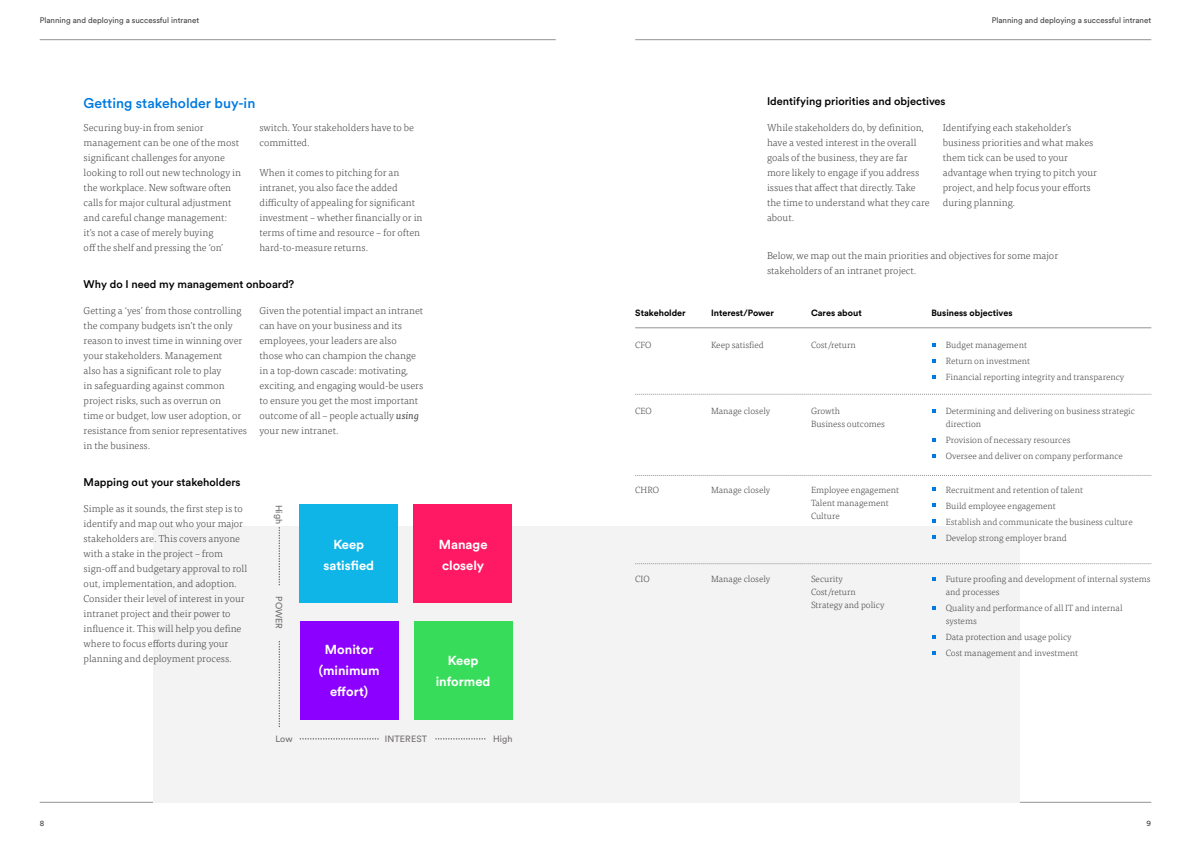
<style>
.page{position:relative;width:1191px;height:842px;background:#fff}
.page>*{position:absolute;margin:0;border:0;box-sizing:border-box;transform-origin:0 0}
.t1{font:500 14px "Circular Std";color:#007ae0}
.t2{font:700 12.9px/20.7px "Circular Std";color:#fff;text-align:center}
.t3{font:500 11px "Circular Std";color:#000}
.t4{font:300 10px/15px "Tisa OT";color:#444}
.t5{font:9.1px "Circular Std";letter-spacing:.005em;color:#726f6f}
.t6{font:300 9px/13px "Tisa OT";color:#444}
.t7{font:700 9px "Circular Std";color:#000}
.t8{font:8px "Circular Std";color:#444}
.s1{font-weight:400;font-style:italic}
</style>
<div class="page">
<hr style="left:40px;top:40px;width:516px;height:1px;background:#959292">
<hr style="left:40px;top:802px;width:516px;height:1px;background:#959292">
<hr style="left:635px;top:40px;width:516px;height:1px;background:#959292">
<hr style="left:635px;top:802px;width:516px;height:1px;background:#959292">
<div style="left:153px;top:526px;width:866px;height:276px;background:#f4f3f3"></div>
<div style="left:299px;top:504px;width:99px;height:99px;background:#10b5e8"></div>
<div style="left:300px;top:621px;width:98px;height:99px;background:#8c00ff"></div>
<div style="left:413px;top:504px;width:99px;height:99px;background:#ff1964"></div>
<div style="left:414px;top:621px;width:98px;height:99px;background:#37dd5a"></div>
<svg style="left:300px;top:739px;width:79px;height:1px"></svg>
<svg style="left:435px;top:739px;width:50px;height:1px"></svg>
<svg style="left:279px;top:527px;width:1px;height:58px"></svg>
<svg style="left:279px;top:641px;width:1px;height:86px"></svg>
<svg style="left:635px;top:394px;width:516px;height:1px"></svg>
<hr style="left:635px;top:328px;width:516px;height:1px;background:#959292">
<svg style="left:932px;top:343px;width:4px;height:4px"></svg>
<svg style="left:932px;top:359px;width:4px;height:4px"></svg>
<svg style="left:932px;top:375px;width:4px;height:4px"></svg>
<svg style="left:635px;top:475px;width:516px;height:1px"></svg>
<svg style="left:932px;top:409px;width:4px;height:4px"></svg>
<svg style="left:932px;top:438px;width:4px;height:4px"></svg>
<svg style="left:932px;top:454px;width:4px;height:4px"></svg>
<svg style="left:635px;top:563px;width:516px;height:1px"></svg>
<svg style="left:932px;top:487px;width:4px;height:4px"></svg>
<svg style="left:932px;top:503px;width:4px;height:4px"></svg>
<svg style="left:932px;top:519px;width:4px;height:4px"></svg>
<svg style="left:932px;top:535px;width:4px;height:4px"></svg>
<svg style="left:932px;top:577px;width:4px;height:3px"></svg>
<svg style="left:932px;top:606px;width:4px;height:4px"></svg>
<svg style="left:932px;top:635px;width:4px;height:4px"></svg>
<svg style="left:932px;top:651px;width:4px;height:4px"></svg>
<p class="t8" style="left:40px;top:16px;width:161px">Planning and deploying a successful intranet</p>
<p class="t8" style="left:991px;top:16px;width:161px">Planning and deploying a successful intranet</p>
<h1 class="t1" style="left:84px;top:94px;width:173px">Getting stakeholder buy-in</h1>
<p class="t4" style="left:84px;top:120px;width:159px">Securing buy-in from senior management can be one of the most significant challenges for anyone looking to roll out new technology in the workplace. New software often calls for major cultural adjustment and careful change management: it’s not a case of merely buying<br>off the shelf and pressing the ‘on’</p>
<p class="t4" style="left:259px;top:120px;width:156px">switch. Your stakeholders have to be committed.</p>
<p class="t4" style="left:259px;top:165px;width:164px">When it comes to pitching for an intranet, you also face the added difficulty of appealing for significant investment – whether financially or in terms of time and resource – for often hard-to-measure returns.</p>
<p class="t3" style="left:84px;top:277px;width:212px">Why do I need my management onboard?</p>
<p class="t4" style="left:84px;top:303px;width:165px">Getting a ‘yes’ from those controlling the company budgets isn’t the only reason to invest time in winning over your stakeholders. Management<br>also has a significant role to play<br>in safeguarding against common project risks, such as overrun on<br>time or budget, low user adoption, or resistance from senior representatives in the business.</p>
<p class="t4" style="left:259px;top:303px;width:165px">Given the potential impact an intranet can have on your business and its employees, your leaders are also<br>those who can champion the change in a top-down cascade: motivating, exciting, and engaging would-be users to ensure you get the most important outcome of all – people actually <span class="s1">using </span>your new intranet.</p>
<p class="t3" style="left:84px;top:475px;width:158px">Mapping out your stakeholders</p>
<p class="t4" style="left:84px;top:501px;width:165px">Simple as it sounds, the first step is to identify and map out who your major stakeholders are. This covers anyone with a stake in the project – from sign-off and budgetary approval to roll out, implementation, and adoption.<br>Consider their level of interest in your intranet project and their power to influence it. This will help you define where to focus efforts during your planning and deployment process.</p>
<p class="t5" style="left:284px;top:504px;width:21px;rotate:90deg">High</p>
<p class="t5" style="left:284px;top:596px;width:34px;rotate:90deg">POWER</p>
<p class="t2" style="left:323px;top:534px;width:52px">Keep satisfied</p>
<p class="t2" style="left:319px;top:639px;width:62px">Monitor (minimum effort)</p>
<p class="t2" style="left:439px;top:534px;width:50px;text-align:left">Manage closely</p>
<p class="t2" style="left:436px;top:650px;width:56px">Keep informed</p>
<p class="t5" style="left:275px;top:734px;width:19px">Low</p>
<p class="t5" style="left:385px;top:734px;width:44px">INTEREST</p>
<p class="t5" style="left:493px;top:734px;width:21px">High</p>
<p class="t3" style="left:767px;top:95px;width:180px">Identifying priorities and objectives</p>
<p class="t4" style="left:767px;top:120px;width:164px">While stakeholders do, by definition, have a vested interest in the overall goals of the business, they are far more likely to engage if you address issues that affect that directly. Take the time to understand what they care about.</p>
<p class="t4" style="left:942px;top:120px;width:156px">Identifying each stakeholder’s business priorities and what makes them tick can be used to your advantage when trying to pitch your project, and help focus your efforts during planning.</p>
<p class="t4" style="left:767px;top:248px;width:293px">Below, we map out the main priorities and objectives for some major stakeholders of an intranet project.</p>
<p class="t7" style="left:635px;top:307px;width:52px">Stakeholder</p>
<p class="t7" style="left:711px;top:307px;width:64px">Interest/Power</p>
<p class="t7" style="left:811px;top:307px;width:52px">Cares about</p>
<p class="t7" style="left:931px;top:307px;width:82px">Business objectives</p>
<p class="t6" style="left:711px;top:339px;width:54px">Keep satisfied</p>
<p class="t6" style="left:811px;top:339px;width:46px">Cost/return</p>
<p class="t6" style="left:945px;top:337px;width:180px;line-height:16px">Budget management<br>Return on investment<br>Financial reporting integrity and transparency</p>
<p class="t6" style="left:635px;top:405px;width:18px">CEO</p>
<p class="t6" style="left:711px;top:405px;width:61px">Manage closely</p>
<p class="t6" style="left:811px;top:405px;width:75px">Growth<br>Business outcomes</p>
<p class="t6" style="left:945px;top:405px;width:191px">Determining and delivering on business strategic direction</p>
<p class="t6" style="left:945px;top:432px;width:179px;line-height:16px">Provision of necessary resources<br>Oversee and deliver on company performance</p>
<p class="t6" style="left:635px;top:483px;width:25px">CHRO</p>
<p class="t6" style="left:711px;top:483px;width:61px">Manage closely</p>
<p class="t6" style="left:811px;top:483px;width:90px">Employee engagement<br>Talent management<br>Culture</p>
<p class="t6" style="left:945px;top:482px;width:188px;line-height:16px">Recruitment and retention of talent<br>Build employee engagement<br>Establish and communicate the business culture Develop strong employer brand</p>
<p class="t6" style="left:635px;top:572px;width:16px">CIO</p>
<p class="t6" style="left:711px;top:572px;width:61px">Manage closely</p>
<p class="t6" style="left:811px;top:572px;width:75px">Security<br>Cost/return<br>Strategy and policy</p>
<p class="t6" style="left:945px;top:572px;width:206px">Future proofing and development of internal systems and processes</p>
<p class="t6" style="left:635px;top:339px;width:18px">CFO</p>
<p class="t6" style="left:945px;top:601px;width:178px">Quality and performance of all IT and internal systems</p>
<p class="t6" style="left:945px;top:629px;width:134px;line-height:16px">Data protection and usage policy<br>Cost management and investment</p>
<p class="t8" style="left:40px;top:818px;width:6px">8</p>
<p class="t8" style="left:1146px;top:818px;width:6px">9</p>
</div>
